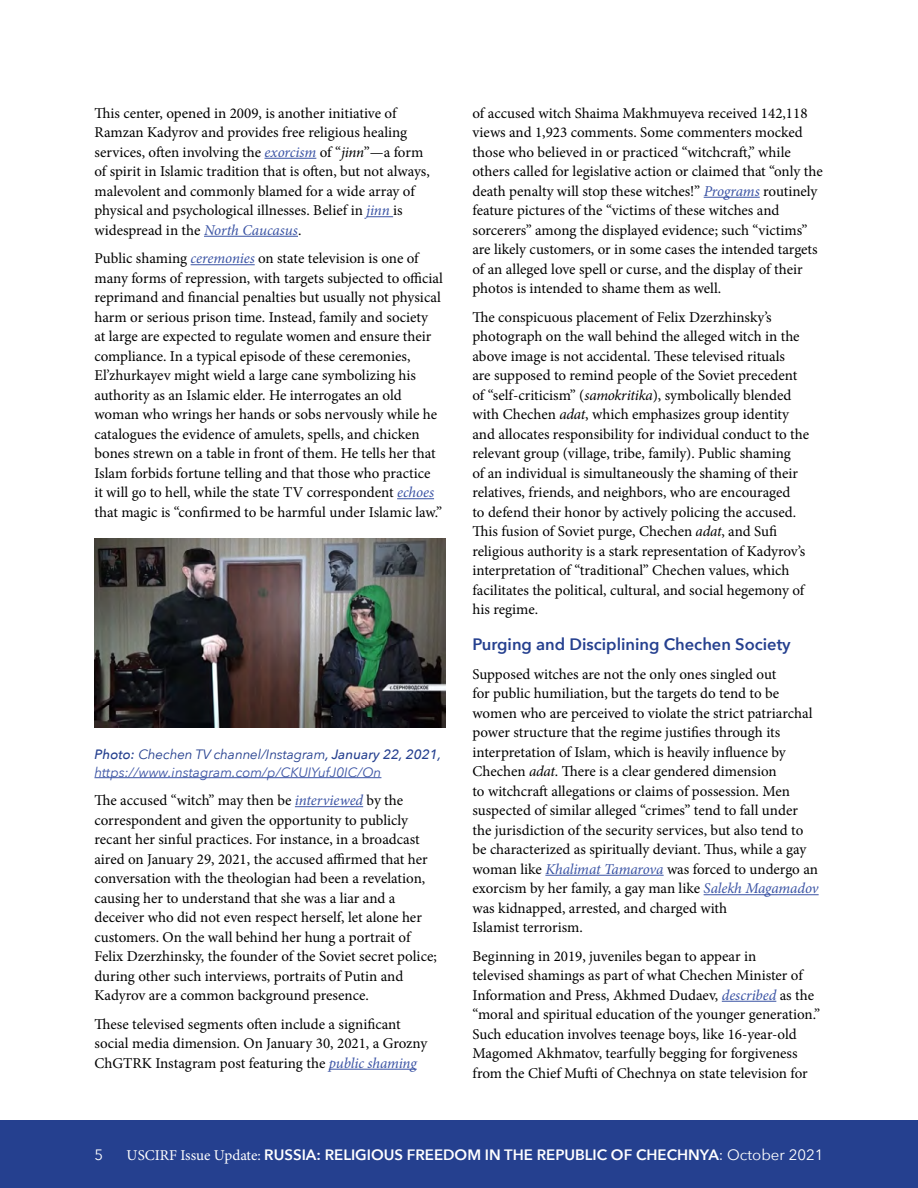
<style>
.page{position:relative;width:918px;height:1188px;background:#fff}
.page>*{position:absolute;margin:0;border:0;box-sizing:border-box;transform-origin:0 0}
.Subhead{font:600 16.5px "Avenir Next";color:#25408f}
.Body_no_indent{font:15px/19.5px "Minion Pro";color:#000}
.t1{font:600 15px "Avenir Next";color:#fff}
.t2{font:15px "Avenir Next";color:#fff}
.Photo_caption{font:italic 13.5px/18px "Avenir Next";letter-spacing:-.005em;color:#3a53a4}
.s1{font-style:italic;color:#3a53a4}
.s2{font-style:italic}
.s3{font-weight:500;color:#25408f}
.s4{color:#25408f}
.s5{font-family:"Minion Pro";font-weight:400}
.s6{font-weight:400}
</style>
<div class="page">
<div style="left:0;top:1120px;width:918px;height:68px;background:#25408f"></div>
<hr style="left:265px;top:158px;width:51px;height:1px;background:#3a53a4">
<svg style="left:366px;top:216px;width:27px;height:1px"></svg>
<hr style="left:204px;top:236px;width:94px;height:1px;background:#3a53a4">
<hr style="left:191px;top:264px;width:64px;height:1px;background:#3a53a4">
<hr style="left:397px;top:498px;width:37px;height:1px;background:#3a53a4">
<hr style="left:94px;top:777px;width:287px;height:1px;background:#3a53a4">
<hr style="left:295px;top:806px;width:68px;height:1px;background:#3a53a4">
<hr style="left:329px;top:1069px;width:88px;height:1px;background:#3a53a4">
<img style="left:94px;top:538px;width:352px;height:189px">
<hr style="left:704px;top:197px;width:56px;height:1px;background:#3a53a4">
<hr style="left:545px;top:875px;width:119px;height:1px;background:#3a53a4">
<hr style="left:704px;top:894px;width:115px;height:1px;background:#3a53a4">
<hr style="left:722px;top:1001px;width:54px;height:1px;background:#3a53a4">
<p class="Body_no_indent" style="left:94px;top:103px;width:337px">This center, opened in 2009, is another initiative of Ramzan Kadyrov and provides free religious healing services, often involving the <span class="s1">exorcism</span> of “<span class="s2">jinn</span>”—a form of spirit in Islamic tradition that is often, but not always, malevolent and commonly blamed for a wide array of physical and psychological illnesses. Belief in <span class="s1">jinn</span> is widespread in the <span class="s1">North Caucasus</span>.</p>
<p class="Body_no_indent" style="left:94px;top:249px;width:350px">Public shaming <span class="s1">ceremonies</span> on state television is one of many forms of repression, with targets subjected to official reprimand and financial penalties but usually not physical harm or serious prison time. Instead, family and society<br>at large are expected to regulate women and ensure their compliance. In a typical episode of these ceremonies, El’zhurkayev might wield a large cane symbolizing his authority as an Islamic elder. He interrogates an old woman who wrings her hands or sobs nervously while he catalogues the evidence of amulets, spells, and chicken bones strewn on a table in front of them. He tells her that Islam forbids fortune telling and that those who practice<br>it will go to hell, while the state TV correspondent <span class="s1">echoes </span>that magic is “confirmed to be harmful under Islamic law.”</p>
<p class="Photo_caption" style="left:94px;top:744px;width:348px"><span class="s3">Photo:</span> <span class="s4">Chechen TV channel/Instagram</span><span class="s3">, January 22, 2021, </span>https://www.instagram.com/p/CKUIYufJ0IC/On</p>
<p class="Body_no_indent" style="left:94px;top:791px;width:344px">The accused “witch” may then be <span class="s1">interviewed</span> by the correspondent and given the opportunity to publicly recant her sinful practices. For instance, in a broadcast aired on January 29, 2021, the accused affirmed that her conversation with the theologian had been a revelation, causing her to understand that she was a liar and a deceiver who did not even respect herself, let alone her customers. On the wall behind her hung a portrait of Felix Dzerzhinsky, the founder of the Soviet secret police; during other such interviews, portraits of Putin and Kadyrov are a common background presence.</p>
<p class="Body_no_indent" style="left:94px;top:1014px;width:334px">These televised segments often include a significant social media dimension. On January 30, 2021, a Grozny<br>ChGTRK Instagram post featuring the <span class="s1">public shaming</span></p>
<p class="Body_no_indent" style="left:472px;top:103px;width:352px">of accused witch Shaima Makhmuyeva received 142,118 views and 1,923 comments. Some commenters mocked those who believed in or practiced “witchcraft,” while others called for legislative action or claimed that “only the death penalty will stop these witches!” <span class="s1">Programs</span> routinely feature pictures of the “victims of these witches and sorcerers” among the displayed evidence; such “victims” are likely customers, or in some cases the intended targets of an alleged love spell or curse, and the display of their photos is intended to shame them as well.</p>
<p class="Body_no_indent" style="left:472px;top:307px;width:338px">The conspicuous placement of Felix Dzerzhinsky’s photograph on the wall behind the alleged witch in the above image is not accidental. These televised rituals<br>are supposed to remind people of the Soviet precedent of “self-criticism” (<span class="s2">samokritika</span>), symbolically blended with Chechen <span class="s2">adat</span>, which emphasizes group identity and allocates responsibility for individual conduct to the relevant group (village, tribe, family). Public shaming<br>of an individual is simultaneously the shaming of their relatives, friends, and neighbors, who are encouraged<br>to defend their honor by actively policing the accused.<br>This fusion of Soviet purge, Chechen <span class="s2">adat</span>, and Sufi religious authority is a stark representation of Kadyrov’s interpretation of “traditional” Chechen values, which facilitates the political, cultural, and social hegemony of his regime.</p>
<p class="Subhead" style="left:472px;top:630px;width:320px">Purging and Disciplining Chechen Society</p>
<p class="Body_no_indent" style="left:472px;top:664px;width:348px">Supposed witches are not the only ones singled out<br>for public humiliation, but the targets do tend to be women who are perceived to violate the strict patriarchal power structure that the regime justifies through its interpretation of Islam, which is heavily influence by Chechen <span class="s2">adat</span>. There is a clear gendered dimension<br>to witchcraft allegations or claims of possession. Men suspected of similar alleged “crimes” tend to fall under the jurisdiction of the security services, but also tend to be characterized as spiritually deviant. Thus, while a gay woman like <span class="s1">Khalimat Tamarova</span> was forced to undergo an exorcism by her family, a gay man like <span class="s1">Salekh Magamadov </span>was kidnapped, arrested, and charged with<br>Islamist terrorism.</p>
<p class="Body_no_indent" style="left:472px;top:946px;width:349px">Beginning in 2019, juveniles began to appear in<br>televised shamings as part of what Chechen Minister of Information and Press, Akhmed Dudaev, <span class="s1">described</span> as the “moral and spiritual education of the younger generation.” Such education involves teenage boys, like 16-year-old Magomed Akhmatov, tearfully begging for forgiveness from the Chief Mufti of Chechnya on state television for</p>
<p class="t2" style="left:94px;top:1142px;width:10px">5</p>
<p class="t1" style="left:127px;top:1142px;width:698px"><span class="s5">USCIRF Issue Update:</span> RUSSIA: RELIGIOUS FREEDOM IN THE REPUBLIC OF CHECHNYA<span class="s6">: October 2021</span></p>
</div>
